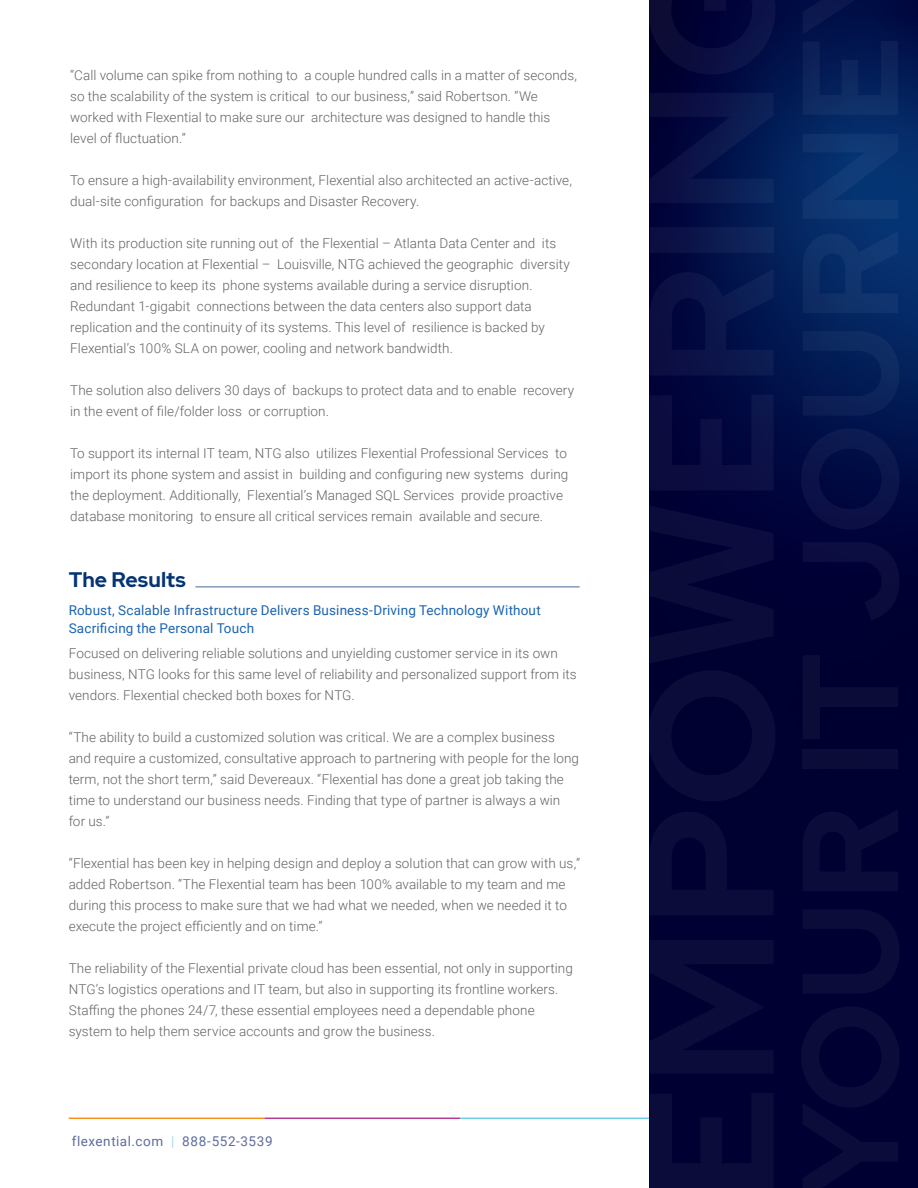
<style>
.page{position:relative;width:918px;height:1188px;background:#fff}
.page>*{position:absolute;margin:0;border:0;box-sizing:border-box;transform-origin:0 0}
.t1{font:700 21px "Red Hat Display";color:#053474}
.t2{font:300 13.5px/21px "Roboto";letter-spacing:.005em;color:#636366}
.t3{font:13.5px/18px "Roboto";letter-spacing:.01em;color:#1b63b0}
.t4{font:13.5px "Roboto";letter-spacing:.04em;color:#5e6c9d}
.s1{color:#9ed8f5}
</style>
<div class="page">
<hr style="left:460px;top:1118px;width:196px;height:1px;background:#6dcde3">
<hr style="left:264px;top:1118px;width:196px;height:1px;background:#b53b96">
<hr style="left:69px;top:1118px;width:195px;height:1px;background:#f6911e">
<svg style="left:649px;top:0;width:269px;height:1188px;background:#00083d"></svg>
<hr style="left:195px;top:586px;width:385px;height:1px;background:#053474">
<p class="t2" style="left:70px;top:65px;width:508px">“Call volume can spike from nothing to a couple hundred calls in a matter of seconds, so the scalability of the system is critical to our business,” said Robertson. “We worked with Flexential to make sure our architecture was designed to handle this level of fluctuation.”</p>
<p class="t2" style="left:70px;top:170px;width:503px">To ensure a high-availability environment, Flexential also architected an active-active, dual-site configuration for backups and Disaster Recovery.</p>
<p class="t2" style="left:70px;top:233px;width:501px">With its production site running out of the Flexential – Atlanta Data Center and its secondary location at Flexential – Louisville, NTG achieved the geographic diversity and resilience to keep its phone systems available during a service disruption.<br>Redundant 1-gigabit connections between the data centers also support data replication and the continuity of its systems. This level of resilience is backed by Flexential’s 100% SLA on power, cooling and network bandwidth.</p>
<p class="t2" style="left:70px;top:380px;width:506px">The solution also delivers 30 days of backups to protect data and to enable recovery in the event of file/folder loss or corruption.</p>
<p class="t2" style="left:70px;top:443px;width:500px">To support its internal IT team, NTG also utilizes Flexential Professional Services to import its phone system and assist in building and configuring new systems during the deployment. Additionally, Flexential’s Managed SQL Services provide proactive database monitoring to ensure all critical services remain available and secure.</p>
<p class="t1" style="left:69px;top:566px;width:118px">The Results</p>
<p class="t3" style="left:69px;top:601px;width:474px">Robust, Scalable Infrastructure Delivers Business-Driving Technology Without<br>Sacrificing the Personal Touch</p>
<p class="t2" style="left:69px;top:643px;width:510px">Focused on delivering reliable solutions and unyielding customer service in its own business, NTG looks for this same level of reliability and personalized support from its vendors. Flexential checked both boxes for NTG.</p>
<p class="t2" style="left:69px;top:727px;width:512px">“The ability to build a customized solution was critical. We are a complex business and require a customized, consultative approach to partnering with people for the long term, not the short term,” said Devereaux. “Flexential has done a great job taking the time to understand our business needs. Finding that type of partner is always a win for us.”</p>
<p class="t2" style="left:69px;top:853px;width:513px">“Flexential has been key in helping design and deploy a solution that can grow with us,” added Robertson. “The Flexential team has been 100% available to my team and me during this process to make sure that we had what we needed, when we needed it to execute the project efficiently and on time.”</p>
<p class="t2" style="left:69px;top:958px;width:506px">The reliability of the Flexential private cloud has been essential, not only in supporting NTG’s logistics operations and IT team, but also in supporting its frontline workers.<br>Staffing the phones 24/7, these essential employees need a dependable phone system to help them service accounts and grow the business.</p>
<p class="t4" style="left:72px;top:1132px;width:202px">flexential.com <span class="s1">|</span> 888-552-3539</p>
</div>
